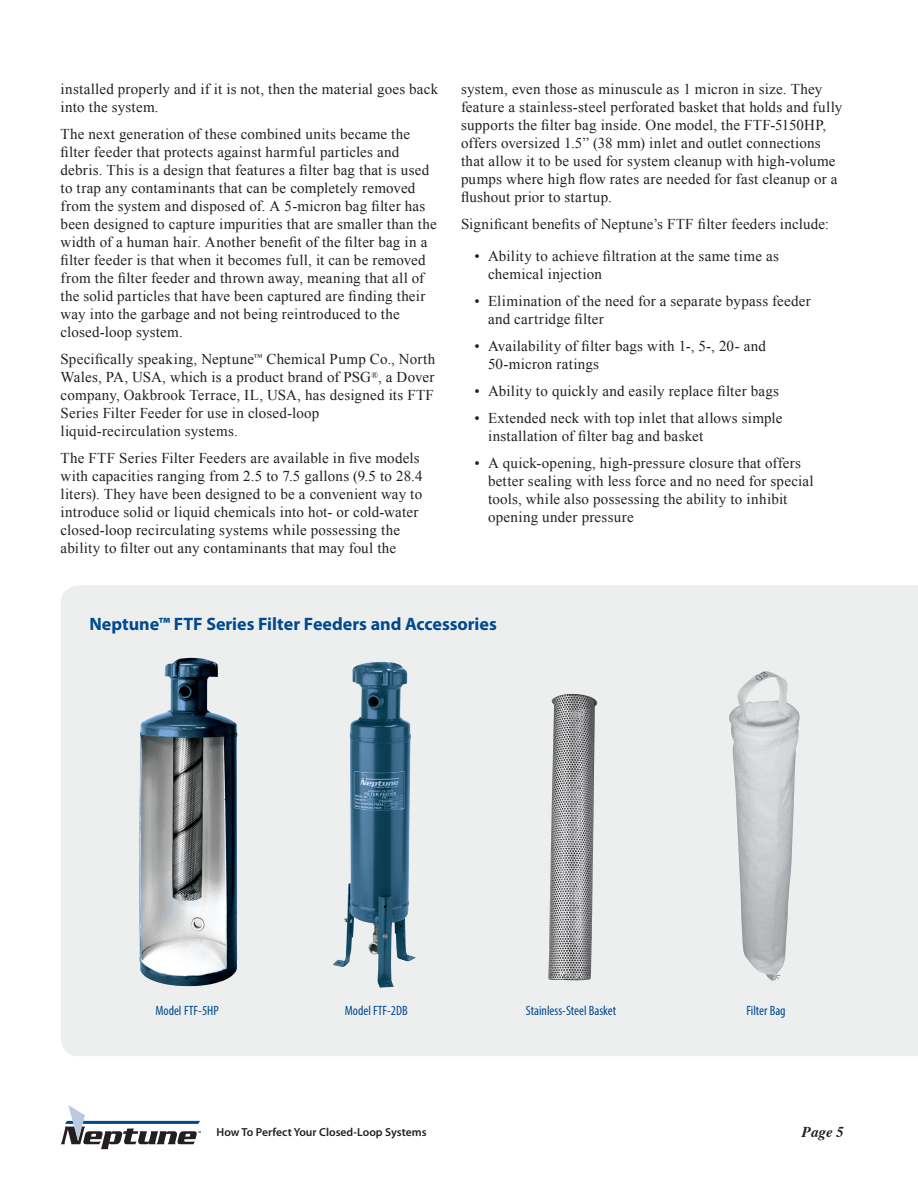
<style>
.page{position:relative;width:918px;height:1188px;background:#fff}
.page>*{position:absolute;margin:0;border:0;box-sizing:border-box;transform-origin:0 0}
.t1{font:700 18px "Myriad Pro";color:#004a8d}
.t2{font:15px/18px "Times New Roman";letter-spacing:.015em;color:#231f20}
.t3{font:italic 700 15px "Times";color:#231f20}
.t4{font:condensed 13.5px "Myriad Pro";color:#004a8d}
.t5{font:600 11.7px "Myriad Pro";letter-spacing:.005em;color:#231f20}
</style>
<div class="page">
<div style="left:61px;top:585px;width:857px;height:471px;background:#edefef"></div>
<svg style="left:61px;top:1105px;width:140px;height:44px"></svg>
<img style="left:548px;top:694px;width:49px;height:286px">
<img style="left:139px;top:658px;width:98px;height:328px">
<img style="left:333px;top:662px;width:82px;height:326px">
<img style="left:729px;top:671px;width:70px;height:310px">
<p class="t2" style="left:61px;top:80px;width:379px">installed properly and if it is not, then the material goes back into the system.</p>
<p class="t2" style="left:61px;top:125px;width:378px">The next generation of these combined units became the filter feeder that protects against harmful particles and debris. This is a design that features a filter bag that is used to trap any contaminants that can be completely removed from the system and disposed of. A 5-micron bag filter has been designed to capture impurities that are smaller than the width of a human hair. Another benefit of the filter bag in a filter feeder is that when it becomes full, it can be removed from the filter feeder and thrown away, meaning that all of the solid particles that have been captured are finding their way into the garbage and not being reintroduced to the closed-loop system.</p>
<p class="t2" style="left:61px;top:350px;width:376px">Specifically speaking, Neptune<sup>™</sup> Chemical Pump Co., North Wales, PA, USA, which is a product brand of PSG<sup>®</sup>, a Dover company, Oakbrook Terrace, IL, USA, has designed its FTF Series Filter Feeder for use in closed-loop liquid-recirculation systems.</p>
<p class="t2" style="left:61px;top:449px;width:363px">The FTF Series Filter Feeders are available in five models with capacities ranging from 2.5 to 7.5 gallons (9.5 to 28.4 liters). They have been designed to be a convenient way to introduce solid or liquid chemicals into hot- or cold-water closed-loop recirculating systems while possessing the ability to filter out any contaminants that may foul the</p>
<p class="t2" style="left:461px;top:80px;width:383px">system, even those as minuscule as 1 micron in size. They feature a stainless-steel perforated basket that holds and fully supports the filter bag inside. One model, the FTF-5150HP, offers oversized 1.5” (38 mm) inlet and outlet connections that allow it to be used for system cleanup with high-volume pumps where high flow rates are needed for fast cleanup or a flushout prior to startup.</p>
<p class="t2" style="left:461px;top:215px;width:370px">Significant benefits of Neptune’s FTF filter feeders include:</p>
<p class="t2" style="left:488px;top:247px;width:292px;text-indent:-14px">• Ability to achieve filtration at the same time as chemical injection</p>
<p class="t2" style="left:488px;top:292px;width:324px;text-indent:-14px">• Elimination of the need for a separate bypass feeder and cartridge filter</p>
<p class="t2" style="left:488px;top:337px;width:280px;text-indent:-14px">• Availability of filter bags with 1-, 5-, 20- and<br>50-micron ratings</p>
<p class="t2" style="left:475px;top:382px;width:306px">• Ability to quickly and easily replace filter bags</p>
<p class="t2" style="left:488px;top:409px;width:296px;text-indent:-14px">• Extended neck with top inlet that allows simple installation of filter bag and basket</p>
<p class="t2" style="left:488px;top:454px;width:327px;text-indent:-14px">• A quick-opening, high-pressure closure that offers better sealing with less force and no need for special tools, while also possessing the ability to inhibit opening under pressure</p>
<p class="t1" style="left:89px;top:614px;width:409px">Neptune™ FTF Series Filter Feeders and Accessories</p>
<p class="t4" style="left:155px;top:1002px;width:65px">Model FTF-5HP</p>
<p class="t4" style="left:345px;top:1002px;width:64px">Model FTF-2DB</p>
<p class="t4" style="left:526px;top:1002px;width:92px">Stainless-Steel Basket</p>
<p class="t4" style="left:746px;top:1002px;width:41px">Filter Bag</p>
<p class="t5" style="left:217px;top:1125px;width:212px">How To Perfect Your Closed-Loop Systems</p>
<p class="t3" style="left:802px;top:1118px;width:44px">Page 5</p>
</div>
